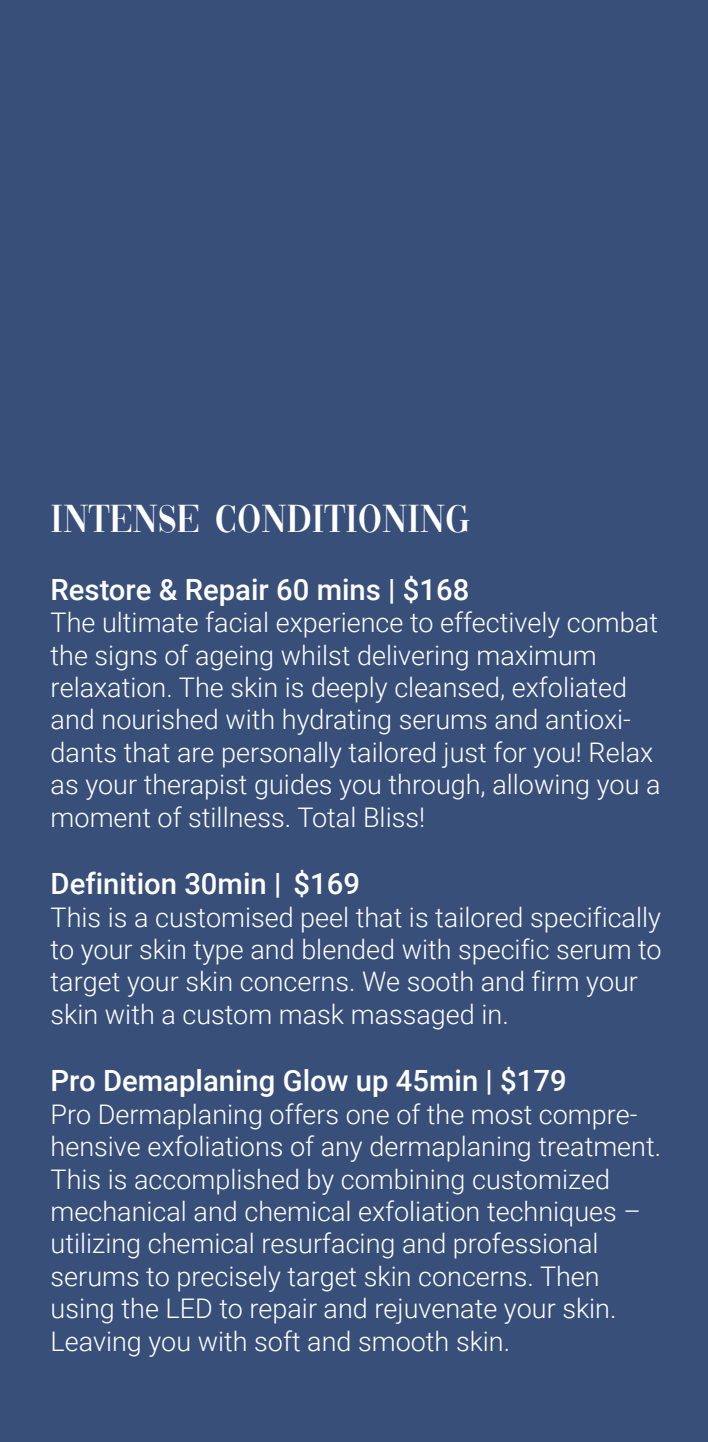
<style>
.page{position:relative;width:708px;height:1442px;background:#fff}
.page>*{position:absolute;margin:0;border:0;box-sizing:border-box;transform-origin:0 0}
.t1{font:40.5px "Vogue";color:#fff}
.t2{font:500 29.25px "Roboto";color:#fff}
.t3{font:300 27px/32.4px "Roboto";color:#fff}
</style>
<div class="page">
<div style="left:0;top:0;width:708px;height:1441px;background:#384f7a"></div>
<h1 class="t1" style="left:51px;top:504px;width:421px">INTENSE CONDITIONING</h1>
<p class="t2" style="left:51px;top:569px;width:420px">Restore &amp; Repair 60 mins | $168</p>
<p class="t3" style="left:51px;top:605px;width:611px">The ultimate facial experience to effectively combat the signs of ageing whilst delivering maximum relaxation. The skin is deeply cleansed, exfoliated and nourished with hydrating serums and antioxi&shy;dants that are personally tailored just for you! Relax as your therapist guides you through, allowing you a moment of stillness. Total Bliss!</p>
<p class="t2" style="left:51px;top:863px;width:311px">Definition 30min | $169</p>
<p class="t3" style="left:51px;top:899px;width:613px">This is a customised peel that is tailored specifically to your skin type and blended with specific serum to target your skin concerns. We sooth and firm your skin with a custom mask massaged in.</p>
<p class="t2" style="left:51px;top:1060px;width:517px">Pro Demaplaning Glow up 45min | $179</p>
<p class="t3" style="left:51px;top:1096px;width:612px">Pro Dermaplaning offers one of the most compre&shy;hensive exfoliations of any dermaplaning treatment.<br>This is accomplished by combining customized mechanical and chemical exfoliation techniques – utilizing chemical resurfacing and professional serums to precisely target skin concerns. Then using the LED to repair and rejuvenate your skin.<br>Leaving you with soft and smooth skin.</p>
</div>
